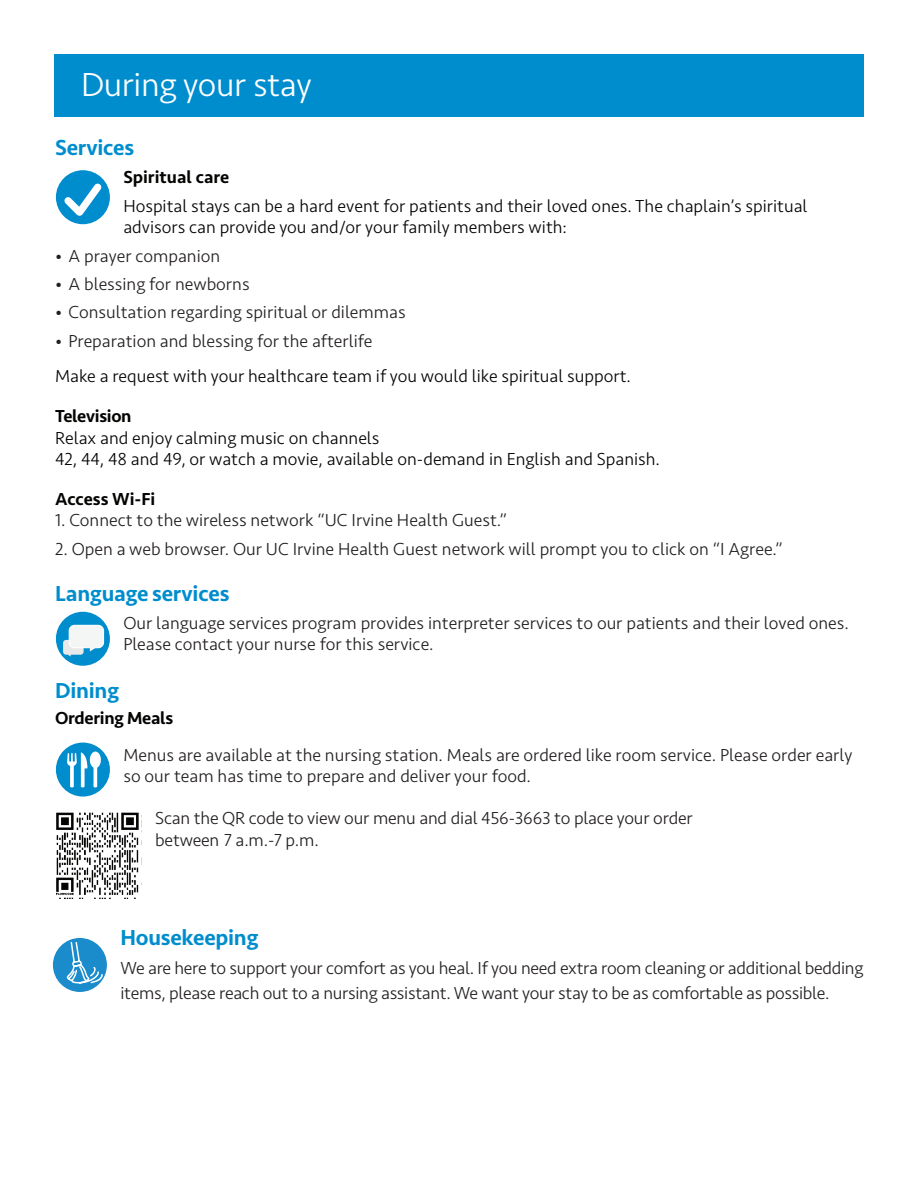
<style>
.page{position:relative;width:918px;height:1188px;background:#fff}
.page>*{position:absolute;margin:0;border:0;box-sizing:border-box;transform-origin:0 0}
.t1{font:300 34.5px "Seravek Basic";letter-spacing:-.01em;color:#fff}
.t2{font:500 22.5px "Seravek Basic";letter-spacing:-.01em;color:#008dce}
.t3{font:300 18px/21.6px "Seravek Basic";color:#231f20}
.t4{font:300 18px/21.6px "Seravek Basic";color:#040503}
.t5{font:500 18px "Seravek Basic";letter-spacing:-.015em;color:#040503}
</style>
<div class="page">
<div style="left:54px;top:54px;width:810px;height:63px;background:#008dce"></div>
<div style="left:56px;top:170px;width:54px;height:54px;background:#008dce;border-radius:50%"></div>
<svg style="left:64px;top:183px;width:37px;height:33px"></svg>
<div style="left:56px;top:743px;width:54px;height:54px;background:#008dce;border-radius:50%"></div>
<svg style="left:67px;top:752px;width:34px;height:36px"></svg>
<div style="left:56px;top:612px;width:54px;height:54px;background:#008dce;border-radius:50%"></div>
<div style="left:63px;top:640px;width:21px;height:15px;background:#e9e9e9;border-radius:3px"></div>
<div style="left:69px;top:625px;width:35px;height:23px;background:#f3f6f4;border-radius:5px"></div>
<div style="left:69px;top:625px;width:35px;height:23px;border:1px solid #fff;border-radius:5px"></div>
<svg style="left:90px;top:646px;width:7px;height:6px"></svg>
<img style="left:56px;top:812px;width:86px;height:87px">
<div style="left:53px;top:938px;width:54px;height:54px;background:#1a8ccb;border-radius:50%"></div>
<svg style="left:67px;top:941px;width:38px;height:43px"></svg>
<h1 class="t1" style="left:81px;top:65px;width:232px">During your stay</h1>
<p class="t2" style="left:55px;top:134px;width:81px">Services</p>
<p class="t5" style="left:123px;top:166px;width:107px">Spiritual care</p>
<p class="t4" style="left:123px;top:195px;width:686px">Hospital stays can be a hard event for patients and their loved ones. The chaplain’s spiritual advisors can provide you and/or your family members with:</p>
<p class="t3" style="left:55px;top:245px;width:167px">• A prayer companion</p>
<p class="t3" style="left:55px;top:273px;width:196px">• A blessing for newborns</p>
<p class="t3" style="left:55px;top:302px;width:352px">• Consultation regarding spiritual or dilemmas</p>
<p class="t3" style="left:55px;top:330px;width:319px">• Preparation and blessing for the afterlife</p>
<p class="t4" style="left:55px;top:365px;width:577px">Make a request with your healthcare team if you would like spiritual support.</p>
<p class="t5" style="left:55px;top:405px;width:78px">Television</p>
<p class="t4" style="left:55px;top:427px;width:606px">Relax and enjoy calming music on channels<br>42, 44, 48 and 49, or watch a movie, available on-demand in English and Spanish.</p>
<p class="t5" style="left:55px;top:488px;width:102px">Access Wi-Fi</p>
<p class="t3" style="left:55px;top:510px;width:453px">1. Connect to the wireless network “UC Irvine Health Guest.”</p>
<p class="t3" style="left:55px;top:538px;width:729px">2. Open a web browser. Our UC Irvine Health Guest network will prompt you to click on “I Agree.”</p>
<p class="t2" style="left:55px;top:579px;width:176px">Language services</p>
<p class="t3" style="left:123px;top:612px;width:727px">Our language services program provides interpreter services to our patients and their loved ones.<br>Please contact your nurse for this service.</p>
<p class="t2" style="left:55px;top:676px;width:65px">Dining</p>
<p class="t5" style="left:55px;top:707px;width:120px">Ordering Meals</p>
<p class="t3" style="left:123px;top:744px;width:730px">Menus are available at the nursing station. Meals are ordered like room service. Please order early so our team has time to prepare and deliver your food.</p>
<p class="t3" style="left:155px;top:807px;width:539px">Scan the QR code to view our menu and dial 456-3663 to place your order between 7 a.m.-7 p.m.</p>
<p class="t2" style="left:120px;top:924px;width:139px">Housekeeping</p>
<p class="t3" style="left:120px;top:955px;width:745px;line-height:25.5px">We are here to support your comfort as you heal. If you need extra room cleaning or additional bedding items, please reach out to a nursing assistant. We want your stay to be as comfortable as possible.</p>
</div>
